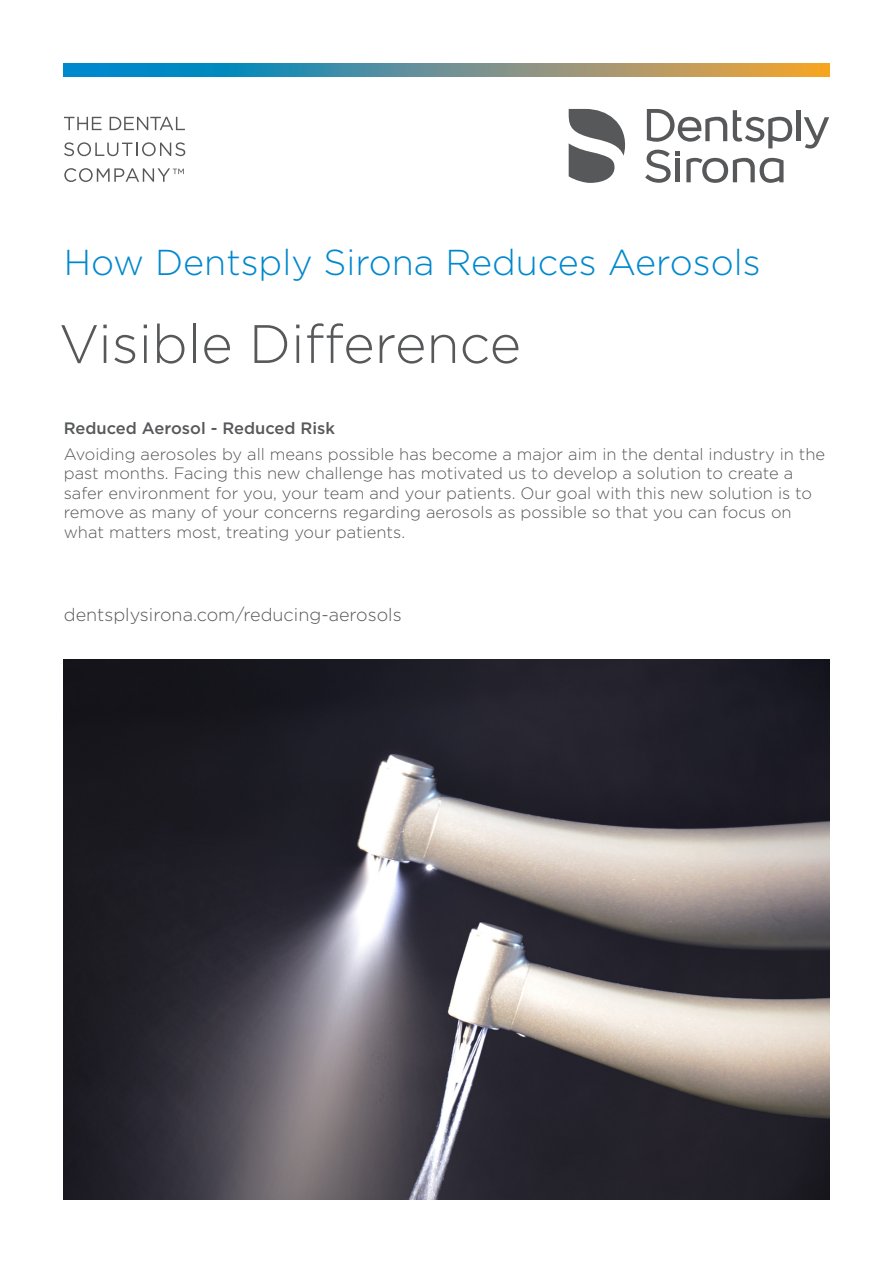
<style>
.page{position:relative;width:893px;height:1263px;background:#fff}
.page>*{position:absolute;margin:0;border:0;box-sizing:border-box;transform-origin:0 0}
._01_Headline_36pt_42{font:300 54px "Gotham";color:#57585a}
._01_Overhead_24pt_DS{font:300 36px "Gotham";color:#0088ce}
._01_URL_12pt_DS_grau{font:300 18px "Gotham";color:#57585a}
.t1{font:300 16.5px/19.5px "Gotham";color:#57585a}
.t2{font:500 16.5px "Gotham";color:#57585a}
</style>
<div class="page">
<svg style="left:64px;top:64px;width:765px;height:12px;background:#6a928d"></svg>
<svg style="left:64px;top:117px;width:38px;height:13px"></svg>
<svg style="left:110px;top:117px;width:75px;height:13px"></svg>
<svg style="left:64px;top:142px;width:121px;height:14px"></svg>
<svg style="left:64px;top:168px;width:120px;height:14px"></svg>
<svg style="left:645px;top:150px;width:35px;height:33px"></svg>
<hr style="left:676px;top:158px;width:4px;height:24px;background:#57585a">
<hr style="left:796px;top:110px;width:4px;height:31px;background:#57585a">
<svg style="left:804px;top:117px;width:25px;height:32px"></svg>
<svg style="left:647px;top:109px;width:80px;height:33px"></svg>
<svg style="left:686px;top:158px;width:97px;height:25px"></svg>
<svg style="left:733px;top:110px;width:59px;height:38px"></svg>
<svg style="left:569px;top:109px;width:56px;height:74px"></svg>
<img style="left:64px;top:659px;width:766px;height:540px">
<p class="_01_Overhead_24pt_DS" style="left:64px;top:240px;width:698px">How Dentsply Sirona Reduces Aerosols</p>
<p class="_01_Headline_36pt_42" style="left:59px;top:310px;width:464px">Visible Difference</p>
<p class="t2" style="left:64px;top:417px;width:273px">Reduced Aerosol - Reduced Risk</p>
<p class="t1" style="left:64px;top:444px;width:763px">Avoiding aerosoles by all means possible has become a major aim in the dental industry in the past months. Facing this new challenge has motivated us to develop a solution to create a safer environment for you, your team and your patients. Our goal with this new solution is to remove as many of your concerns regarding aerosols as possible so that you can focus on what matters most, treating your patients.</p>
<p class="_01_URL_12pt_DS_grau" style="left:64px;top:603px;width:339px">dentsplysirona.com/reducing-aerosols</p>
</div>
